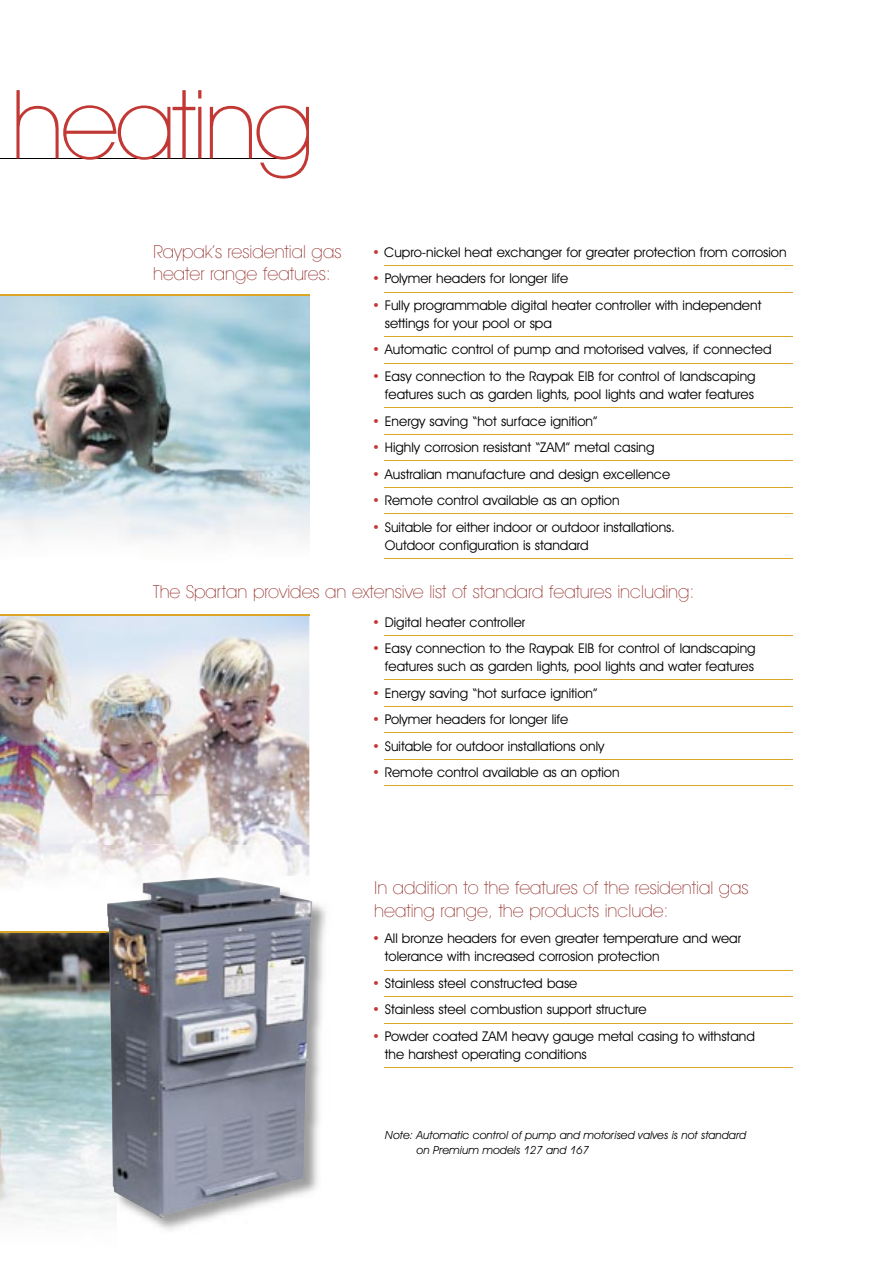
<style>
.page{position:relative;width:893px;height:1263px;background:#fff}
.page>*{position:absolute;margin:0;border:0;box-sizing:border-box;transform-origin:0 0}
.t1{font:200 96px "Avant Garde IT Cby BT";letter-spacing:-.035em;color:#c23834}
.t2{font:200 18px/22.5px "Avant Garde IT Cby BT";color:#95322d}
.t3{font:13.5px/18px "Avant Garde IT Cby BT";color:#000}
.t4{font:italic 11.25px/15px "Avant Garde IT Cby BT";color:#000}
.s1{color:#c23834}
</style>
<div class="page">
<img style="left:0;top:295px;width:309px;height:245px">
<img style="left:0;top:615px;width:309px;height:270px">
<img style="left:0;top:932px;width:106px;height:288px">
<hr style="left:0;top:614px;width:309px;height:1px;background:#dba626">
<hr style="left:0;top:294px;width:309px;height:1px;background:#dba626">
<hr style="left:0;top:931px;width:309px;height:1px;background:#dba626">
<hr style="left:0;top:158px;width:284px;height:1px;background:#000">
<hr style="left:385px;top:970px;width:408px;height:1px;background:#dba626">
<hr style="left:385px;top:996px;width:408px;height:1px;background:#dba626">
<hr style="left:385px;top:1023px;width:408px;height:1px;background:#dba626">
<hr style="left:385px;top:1067px;width:408px;height:1px;background:#dba626">
<img style="left:145px;top:902px;width:181px;height:328px">
<img style="left:106px;top:876px;width:203px;height:9px">
<img style="left:106px;top:932px;width:1px;height:281px">
<img style="left:107px;top:877px;width:205px;height:341px">
<hr style="left:385px;top:635px;width:408px;height:1px;background:#dba626">
<hr style="left:385px;top:679px;width:408px;height:1px;background:#dba626">
<hr style="left:385px;top:706px;width:408px;height:1px;background:#dba626">
<hr style="left:385px;top:732px;width:408px;height:1px;background:#dba626">
<hr style="left:385px;top:759px;width:408px;height:1px;background:#dba626">
<hr style="left:385px;top:785px;width:408px;height:1px;background:#dba626">
<hr style="left:385px;top:265px;width:408px;height:1px;background:#dba626">
<hr style="left:385px;top:292px;width:408px;height:1px;background:#dba626">
<hr style="left:385px;top:336px;width:408px;height:1px;background:#dba626">
<hr style="left:385px;top:363px;width:408px;height:1px;background:#dba626">
<hr style="left:385px;top:407px;width:408px;height:1px;background:#dba626">
<hr style="left:385px;top:434px;width:408px;height:1px;background:#dba626">
<hr style="left:385px;top:460px;width:408px;height:1px;background:#dba626">
<hr style="left:385px;top:487px;width:408px;height:1px;background:#dba626">
<hr style="left:385px;top:513px;width:408px;height:1px;background:#dba626">
<hr style="left:385px;top:558px;width:408px;height:1px;background:#dba626">
<h1 class="t1" style="left:11px;top:66px;width:305px">heating</h1>
<h2 class="t2" style="left:153px;top:240px;width:190px">Raypak’s residential gas heater range features:</h2>
<p class="t3" style="left:372px;top:243px;width:416px"><span class="s1">•</span> Cupro-nickel heat exchanger for greater protection from corrosion</p>
<p class="t3" style="left:372px;top:270px;width:198px"><span class="s1">•</span> Polymer headers for longer life</p>
<p class="t3" style="left:385px;top:296px;width:378px;text-indent:-13px"><span class="s1">•</span> Fully programmable digital heater controller with independent settings for your pool or spa</p>
<p class="t3" style="left:372px;top:341px;width:401px"><span class="s1">•</span> Automatic control of pump and motorised valves, if connected</p>
<p class="t3" style="left:372px;top:367px;width:385px;text-align:right"><span class="s1">•</span> Easy connection to the Raypak EIB for control of landscaping features such as garden lights, pool lights and water features</p>
<p class="t3" style="left:372px;top:412px;width:227px"><span class="s1">•</span> Energy saving “hot surface ignition”</p>
<p class="t3" style="left:372px;top:438px;width:284px"><span class="s1">•</span> Highly corrosion resistant “ZAM” metal casing</p>
<p class="t3" style="left:372px;top:465px;width:300px"><span class="s1">•</span> Australian manufacture and design excellence</p>
<p class="t3" style="left:372px;top:491px;width:249px"><span class="s1">•</span> Remote control available as an option</p>
<p class="t3" style="left:385px;top:518px;width:291px;text-indent:-13px"><span class="s1">•</span> Suitable for either indoor or outdoor installations.<br>Outdoor configuration is standard</p>
<h2 class="t2" style="left:153px;top:580px;width:543px">The Spartan provides an extensive list of standard features including:</h2>
<p class="t3" style="left:372px;top:613px;width:155px"><span class="s1">•</span> Digital heater controller</p>
<p class="t3" style="left:372px;top:639px;width:385px;text-align:right"><span class="s1">•</span> Easy connection to the Raypak EIB for control of landscaping features such as garden lights, pool lights and water features</p>
<p class="t3" style="left:372px;top:684px;width:227px"><span class="s1">•</span> Energy saving “hot surface ignition”</p>
<p class="t3" style="left:372px;top:710px;width:198px"><span class="s1">•</span> Polymer headers for longer life</p>
<p class="t3" style="left:372px;top:737px;width:234px"><span class="s1">•</span> Suitable for outdoor installations only</p>
<p class="t3" style="left:372px;top:763px;width:249px"><span class="s1">•</span> Remote control available as an option</p>
<h2 class="t2" style="left:374px;top:876px;width:376px">In addition to the features of the residential gas heating range, the products include:</h2>
<p class="t3" style="left:385px;top:929px;width:358px;text-indent:-13px"><span class="s1">•</span> All bronze headers for even greater temperature and wear tolerance with increased corrosion protection</p>
<p class="t3" style="left:372px;top:974px;width:207px"><span class="s1">•</span> Stainless steel constructed base</p>
<p class="t3" style="left:372px;top:1000px;width:276px"><span class="s1">•</span> Stainless steel combustion support structure</p>
<p class="t3" style="left:385px;top:1027px;width:372px;text-indent:-13px"><span class="s1">•</span> Powder coated ZAM heavy gauge metal casing to withstand the harshest operating conditions</p>
<p class="t4" style="left:417px;top:1127px;width:331px;text-indent:-31px">Note: Automatic control of pump and motorised valves is not standard on Premium models 127 and 167</p>
</div>
